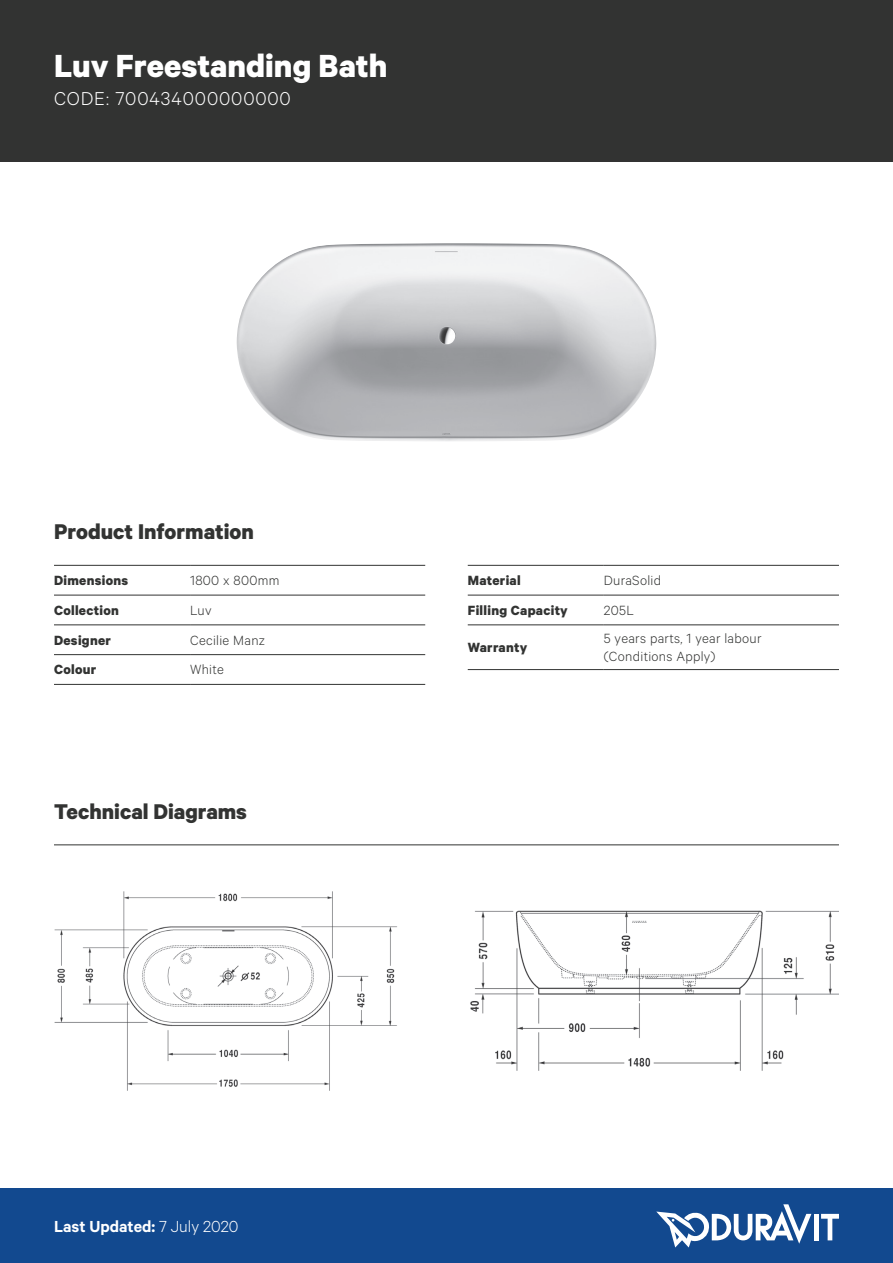
<style>
.page{position:relative;width:893px;height:1263px;background:#fff}
.page>*{position:absolute;margin:0;border:0;box-sizing:border-box;transform-origin:0 0}
.t1{font:700 36px "Calibre";color:#fff}
.t2{font:700 24px "Calibre";color:#323332}
.t3{font:300 21px "Calibre";letter-spacing:.04em;color:#fff}
.t4{font:600 18px "Calibre";color:#fff}
.t5{font:300 15px/18px "Calibre";letter-spacing:.02em;color:#323332}
.t6{font:700 15px "Calibre";letter-spacing:.02em;color:#323332}
.s1{font-weight:300}
</style>
<div class="page">
<div style="left:0;top:0;width:893px;height:161px;background:#323332"></div>
<div style="left:0;top:1189px;width:893px;height:74px;background:#12498f"></div>
<hr style="left:814px;top:1214px;width:4px;height:26px;background:#fff">
<svg style="left:821px;top:1214px;width:18px;height:26px"></svg>
<svg style="left:656px;top:1204px;width:155px;height:43px"></svg>
<hr style="left:54px;top:845px;width:785px;height:1px;background:#323332">
<img style="left:470px;top:910px;width:369px;height:161px">
<img style="left:54px;top:891px;width:343px;height:199px">
<hr style="left:468px;top:565px;width:136px;height:1px;background:#323332">
<hr style="left:468px;top:595px;width:136px;height:1px;background:#323332">
<hr style="left:468px;top:625px;width:136px;height:1px;background:#323332">
<hr style="left:468px;top:669px;width:136px;height:1px;background:#323332">
<hr style="left:604px;top:565px;width:235px;height:1px;background:#323332">
<hr style="left:604px;top:595px;width:235px;height:1px;background:#323332">
<hr style="left:604px;top:625px;width:235px;height:1px;background:#323332">
<hr style="left:604px;top:669px;width:235px;height:1px;background:#323332">
<hr style="left:54px;top:565px;width:136px;height:1px;background:#323332">
<hr style="left:54px;top:595px;width:136px;height:1px;background:#323332">
<hr style="left:54px;top:625px;width:136px;height:1px;background:#323332">
<hr style="left:54px;top:654px;width:136px;height:1px;background:#323332">
<hr style="left:54px;top:684px;width:136px;height:1px;background:#323332">
<hr style="left:190px;top:565px;width:235px;height:1px;background:#323332">
<hr style="left:190px;top:595px;width:235px;height:1px;background:#323332">
<hr style="left:190px;top:625px;width:235px;height:1px;background:#323332">
<hr style="left:190px;top:654px;width:235px;height:1px;background:#323332">
<hr style="left:190px;top:684px;width:235px;height:1px;background:#323332">
<img style="left:237px;top:243px;width:419px;height:198px">
<h1 class="t1" style="left:54px;top:44px;width:335px">Luv Freestanding Bath</h1>
<h3 class="t3" style="left:54px;top:86px;width:238px">CODE: 700434000000000</h3>
<h2 class="t2" style="left:54px;top:517px;width:201px">Product Information</h2>
<p class="t6" style="left:54px;top:571px;width:76px">Dimensions</p>
<p class="t5" style="left:190px;top:571px;width:91px">1800 x 800mm</p>
<p class="t6" style="left:54px;top:601px;width:67px">Collection</p>
<p class="t5" style="left:190px;top:600px;width:23px">Luv</p>
<p class="t6" style="left:54px;top:631px;width:59px">Designer</p>
<p class="t5" style="left:190px;top:630px;width:77px">Cecilie Manz</p>
<p class="t6" style="left:54px;top:660px;width:44px">Colour</p>
<p class="t5" style="left:190px;top:660px;width:35px">White</p>
<h2 class="t2" style="left:54px;top:797px;width:195px">Technical Diagrams</h2>
<p class="t4" style="left:54px;top:1215px;width:186px">Last Updated: <span class="s1">7 July 2020</span></p>
<p class="t6" style="left:468px;top:571px;width:54px">Material</p>
<p class="t5" style="left:604px;top:571px;width:59px">DuraSolid</p>
<p class="t6" style="left:468px;top:601px;width:102px">Filling Capacity</p>
<p class="t5" style="left:604px;top:600px;width:32px">205L</p>
<p class="t6" style="left:468px;top:638px;width:61px">Warranty</p>
<p class="t5" style="left:604px;top:629px;width:159px">5 years parts, 1 year labour (Conditions Apply)</p>
</div>
